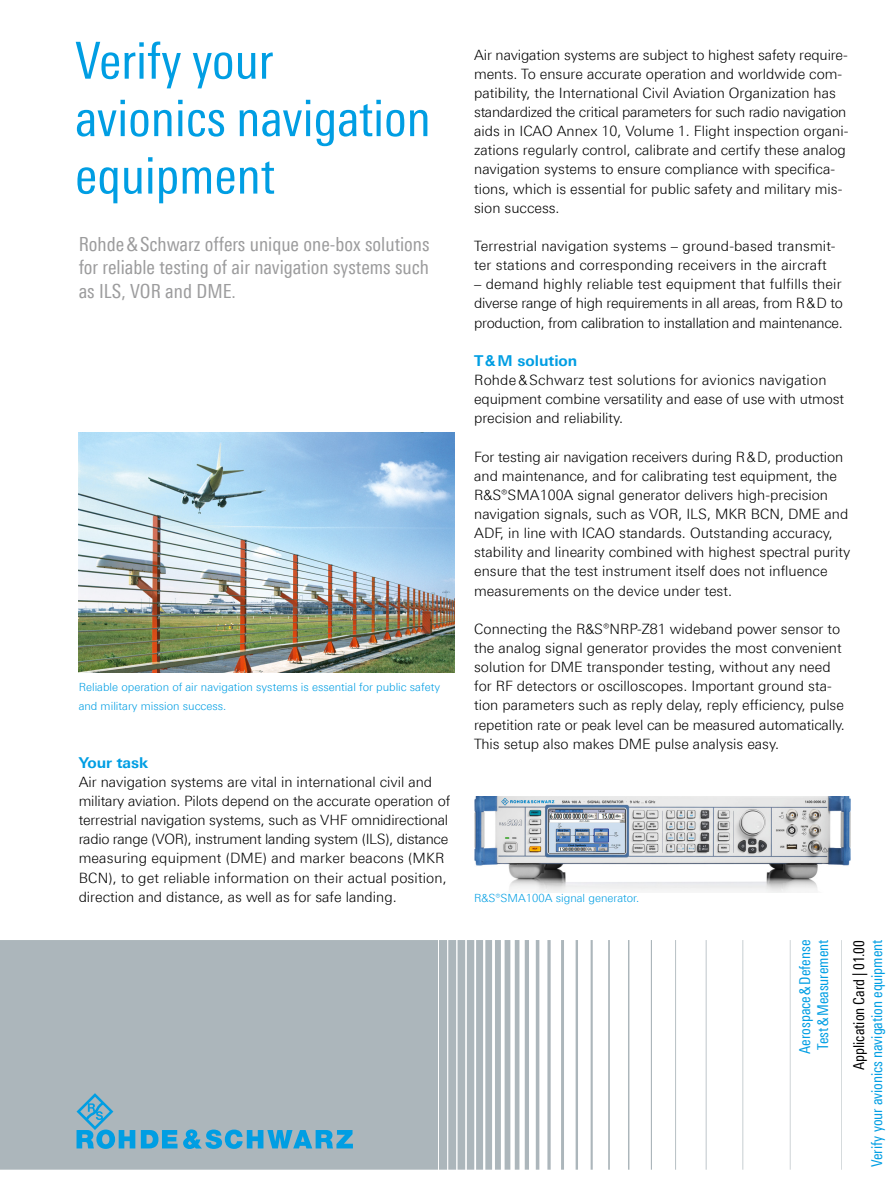
<style>
.page{position:relative;width:893px;height:1191px;background:#fff}
.page>*{position:absolute;margin:0;border:0;box-sizing:border-box;transform-origin:0 0}
.t1{font:51px/57.4px "Linotype Univers 420 Cn";color:#009ee3}
.t2{font:19.5px/23.4px "Linotype Univers 420 Cn";color:#9c9c9d;text-align:justify}
.t3{font:15px/18px "Linotype Univers 420 Cn";letter-spacing:-.005em;color:#009ee3}
.t4{font:15px "Linotype Univers 420 Cn";letter-spacing:-.005em;color:#000}
.t5{font:700 15px "Linotype Univers 630";color:#009ee3}
.t6{font:300 14.25px/19.2px "Linotype Univers 330";color:#000}
.t7{font:300 11.25px/19.2px "Linotype Univers 330";color:#009ee3}
</style>
<div class="page">
<svg style="left:0;top:940px;width:842px;height:229px;fill:#acb6bb"></svg>
<svg style="left:141px;top:1130px;width:36px;height:18px"></svg>
<svg style="left:77px;top:1093px;width:58px;height:55px;background:#73aec8"></svg>
<svg style="left:183px;top:1129px;width:170px;height:20px;background:#4fa8d0"></svg>
<img style="left:79px;top:433px;width:376px;height:239px">
<img style="left:474px;top:796px;width:376px;height:96px">
<h1 class="t1" style="left:75px;top:32px;width:357px">Verify your avionics navigation equipment</h1>
<p class="t6" style="left:474px;top:45px;width:376px">Air navigation systems are subject to highest safety require&shy;ments. To ensure accurate operation and worldwide com&shy;patibility, the International Civil Aviation Organization has standardized the critical parameters for such radio navigation aids in ICAO Annex 10, Volume 1. Flight inspection organi&shy;zations regularly control, calibrate and certify these analog navigation systems to ensure compliance with specifica&shy;tions, which is essential for public safety and military mis&shy;sion success.</p>
<p class="t6" style="left:474px;top:236px;width:363px">Terrestrial navigation systems – ground-based transmit&shy;ter stations and corresponding receivers in the aircraft</p>
<p class="t6" style="left:474px;top:274px;width:370px;text-align:justify">– demand highly reliable test equipment that fulfills their diverse range of high requirements in all areas, from R&amp;D to production, from calibration to installation and maintenance.</p>
<p class="t5" style="left:474px;top:351px;width:105px">T&amp;M solution</p>
<p class="t6" style="left:474px;top:370px;width:372px">Rohde&amp;Schwarz test solutions for avionics navigation equipment combine versatility and ease of use with utmost precision and reliability.</p>
<p class="t6" style="left:474px;top:447px;width:378px">For testing air navigation receivers during R&amp;D, production and maintenance, and for calibrating test equipment, the R&amp;S®SMA100A signal generator delivers high-precision navigation signals, such as VOR, ILS, MKR BCN, DME and ADF, in line with ICAO standards. Outstanding accuracy, stability and linearity combined with highest spectral purity ensure that the test instrument itself does not influence measurements on the device under test.</p>
<p class="t6" style="left:474px;top:619px;width:372px">Connecting the R&amp;S®NRP-Z81 wideband power sensor to the analog signal generator provides the most convenient solution for DME transponder testing, without any need for RF detectors or oscilloscopes. Important ground sta&shy;tion parameters such as reply delay, reply efficiency, pulse repetition rate or peak level can be measured automatically.<br>This setup also makes DME pulse analysis easy.</p>
<p class="t5" style="left:79px;top:753px;width:71px">Your task</p>
<p class="t6" style="left:79px;top:772px;width:373px">Air navigation systems are vital in international civil and military aviation. Pilots depend on the accurate operation of terrestrial navigation systems, such as VHF omnidirectional radio range (VOR), instrument landing system (ILS), distance measuring equipment (DME) and marker beacons (MKR BCN), to get reliable information on their actual position, direction and distance, as well as for safe landing.</p>
<h2 class="t2" style="left:79px;top:232px;width:352px">Rohde&amp;Schwarz offers unique one-box solutions for reliable testing of air navigation systems such as ILS, VOR and DME.</h2>
<p class="t7" style="left:79px;top:677px;width:363px">Reliable operation of air navigation systems is essential for public safety and military mission success.</p>
<p class="t7" style="left:474px;top:888px;width:167px">R&amp;S®SMA100A signal generator.</p>
<p class="t3" style="left:796px;top:1054px;width:116px;rotate:-90deg">Aerospace&amp;Defense<br>Test&amp;Measurement</p>
<p class="t4" style="left:850px;top:1070px;width:132px;rotate:-90deg">Application Card | 01.00</p>
<p class="t3" style="left:868px;top:1167px;width:229px;rotate:-90deg">Verify your avionics navigation equipment</p>
</div>
